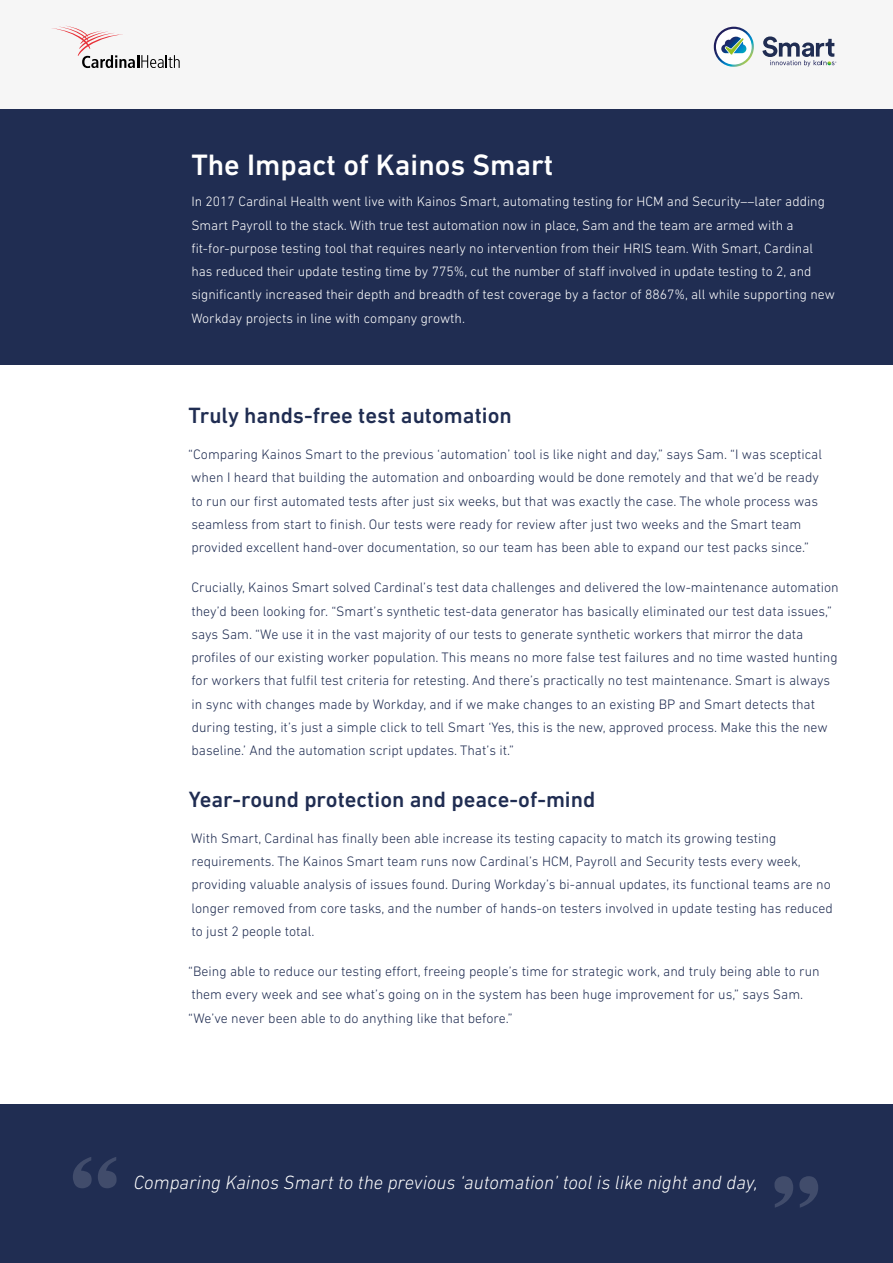
<style>
.page{position:relative;width:893px;height:1263px;background:#fff}
.page>*{position:absolute;margin:0;border:0;box-sizing:border-box;transform-origin:0 0}
.t1{font:500 30px "DIN Next LT Pro";color:#fff}
.t2{font:500 22.5px "DIN Next LT Pro";color:#202d52}
.t3{font:italic 300 19.5px "DIN Next LT Pro";color:#fff}
.t4{font:300 13.95px/23.2px "DIN Next LT Pro";color:#202d52}
.t5{font:300 13.8px/23.2px "DIN Next LT Pro";color:#fff}
</style>
<div class="page">
<div style="left:0;top:0;width:893px;height:109px;background:#f6f6f6"></div>
<svg style="left:714px;top:27px;width:40px;height:40px"></svg>
<div style="left:716px;top:29px;width:36px;height:36px;background:#fff;border-radius:50%"></div>
<svg style="left:721px;top:37px;width:25px;height:18px"></svg>
<svg style="left:762px;top:36px;width:74px;height:30px"></svg>
<div style="left:0;top:109px;width:893px;height:256px;background:#202d52"></div>
<div style="left:0;top:1104px;width:893px;height:159px;background:#202d52"></div>
<svg style="left:774px;top:1176px;width:44px;height:32px"></svg>
<svg style="left:52px;top:26px;width:128px;height:42px"></svg>
<svg style="left:73px;top:1157px;width:44px;height:31px"></svg>
<h1 class="t1" style="left:191px;top:147px;width:364px">The Impact of Kainos Smart</h1>
<p class="t5" style="left:191px;top:190px;width:645px">In 2017 Cardinal Health went live with Kainos Smart, automating testing for HCM and Security––later adding Smart Payroll to the stack. With true test automation now in place, Sam and the team are armed with a fit-for-purpose testing tool that requires nearly no intervention from their HRIS team. With Smart, Cardinal has reduced their update testing time by 775%, cut the number of staff involved in update testing to 2, and significantly increased their depth and breadth of test coverage by a factor of 8867%, all while supporting new Workday projects in line with company growth.</p>
<h2 class="t2" style="left:188px;top:402px;width:325px">Truly hands-free test automation</h2>
<p class="t4" style="left:188px;top:442px;width:635px">“Comparing Kainos Smart to the previous ‘automation’ tool is like night and day,” says Sam. “I was sceptical when I heard that building the automation and onboarding would be done remotely and that we’d be ready to run our first automated tests after just six weeks, but that was exactly the case. The whole process was seamless from start to finish. Our tests were ready for review after just two weeks and the Smart team provided excellent hand-over documentation, so our team has been able to expand our test packs since.”</p>
<p class="t4" style="left:191px;top:576px;width:649px">Crucially, Kainos Smart solved Cardinal’s test data challenges and delivered the low-maintenance automation they’d been looking for. “Smart’s synthetic test-data generator has basically eliminated our test data issues,” says Sam. “We use it in the vast majority of our tests to generate synthetic workers that mirror the data profiles of our existing worker population. This means no more false test failures and no time wasted hunting for workers that fulfil test criteria for retesting. And there’s practically no test maintenance. Smart is always in sync with changes made by Workday, and if we make changes to an existing BP and Smart detects that during testing, it’s just a simple click to tell Smart ‘Yes, this is the new, approved process. Make this the new baseline.’ And the automation script updates. That’s it.”</p>
<h2 class="t2" style="left:189px;top:786px;width:408px">Year-round protection and peace-of-mind</h2>
<p class="t4" style="left:191px;top:826px;width:643px">With Smart, Cardinal has finally been able increase its testing capacity to match its growing testing requirements. The Kainos Smart team runs now Cardinal’s HCM, Payroll and Security tests every week, providing valuable analysis of issues found. During Workday’s bi-annual updates, its functional teams are no longer removed from core tasks, and the number of hands-on testers involved in update testing has reduced to just 2 people total.</p>
<p class="t4" style="left:188px;top:959px;width:633px">“Being able to reduce our testing effort, freeing people’s time for strategic work, and truly being able to run them every week and see what’s going on in the system has been huge improvement for us,” says Sam. “We’ve never been able to do anything like that before.”</p>
<h3 class="t3" style="left:134px;top:1171px;width:625px">Comparing Kainos Smart to the previous ‘automation’ tool is like night and day,</h3>
</div>
